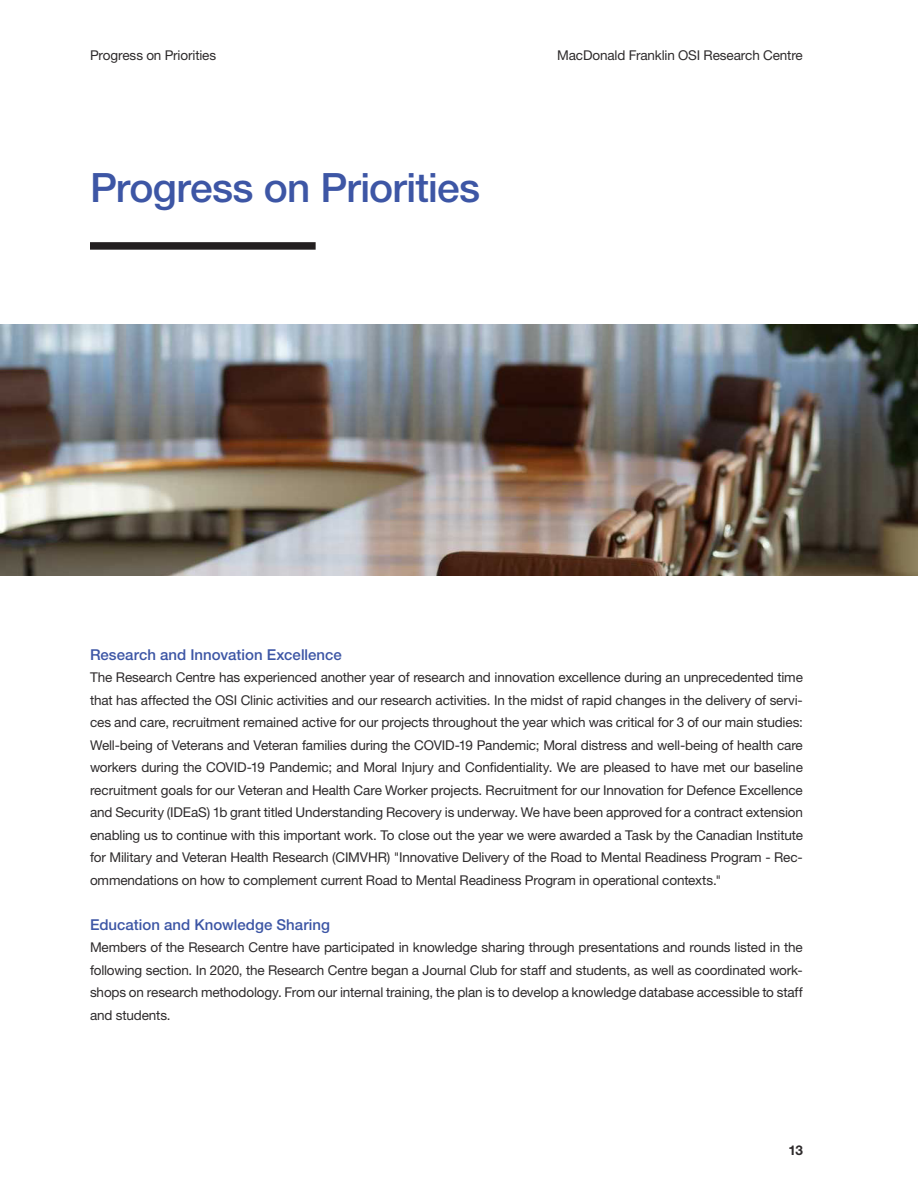
<style>
.page{position:relative;width:918px;height:1188px;background:#fff}
.page>*{position:absolute;margin:0;border:0;box-sizing:border-box;transform-origin:0 0}
.Headline_27_25_Left{font:500 40.5px "Helvetica Neue LT Std";letter-spacing:-.015em;color:#3d56a5}
.names{font:500 15px "Helvetica Neue LT Std";color:#3d56a5}
.Copy_Text_09_14_Full{font:13.5px/22.5px "Helvetica Neue LT Std";letter-spacing:-.01em;color:#2e2b2c;text-align:justify}
.t1{font:700 13.5px "Helvetica Neue LT Std";color:#2e2b2c}
</style>
<div class="page">
<div style="left:90px;top:242px;width:226px;height:8px;background:#231f20"></div>
<img style="left:0;top:325px;width:918px;height:250px">
<p class="Copy_Text_09_14_Full" style="left:90px;top:44px;width:128px">Progress on Priorities</p>
<p class="Headline_27_25_Left" style="left:90px;top:164px;width:392px">Progress on Priorities</p>
<p class="Copy_Text_09_14_Full" style="left:557px;top:44px;width:247px">MacDonald Franklin OSI Research Centre</p>
<p class="names" style="left:90px;top:646px;width:253px">Research and Innovation Excellence</p>
<p class="Copy_Text_09_14_Full" style="left:90px;top:666px;width:714px">The Research Centre has experienced another year of research and innovation excellence during an unprecedented time that has affected the OSI Clinic activities and our research activities. In the midst of rapid changes in the delivery of servi&shy;ces and care, recruitment remained active for our projects throughout the year which was critical for 3 of our main studies:<br>Well-being of Veterans and Veteran families during the COVID-19 Pandemic; Moral distress and well-being of health care workers during the COVID-19 Pandemic; and Moral Injury and Confidentiality. We are pleased to have met our baseline recruitment goals for our Veteran and Health Care Worker projects. Recruitment for our Innovation for Defence Excellence and Security (IDEaS) 1b grant titled Understanding Recovery is underway. We have been approved for a contract extension enabling us to continue with this important work. To close out the year we were awarded a Task by the Canadian Institute for Military and Veteran Health Research (CIMVHR) "Innovative Delivery of the Road to Mental Readiness Program - Rec&shy;ommendations on how to complement current Road to Mental Readiness Program in operational contexts."</p>
<p class="names" style="left:90px;top:916px;width:242px">Education and Knowledge Sharing</p>
<p class="Copy_Text_09_14_Full" style="left:90px;top:936px;width:714px">Members of the Research Centre have participated in knowledge sharing through presentations and rounds listed in the following section. In 2020, the Research Centre began a Journal Club for staff and students, as well as coordinated work&shy;shops on research methodology. From our internal training, the plan is to develop a knowledge database accessible to staff and students.</p>
<p class="t1" style="left:788px;top:1142px;width:16px">13</p>
</div>
